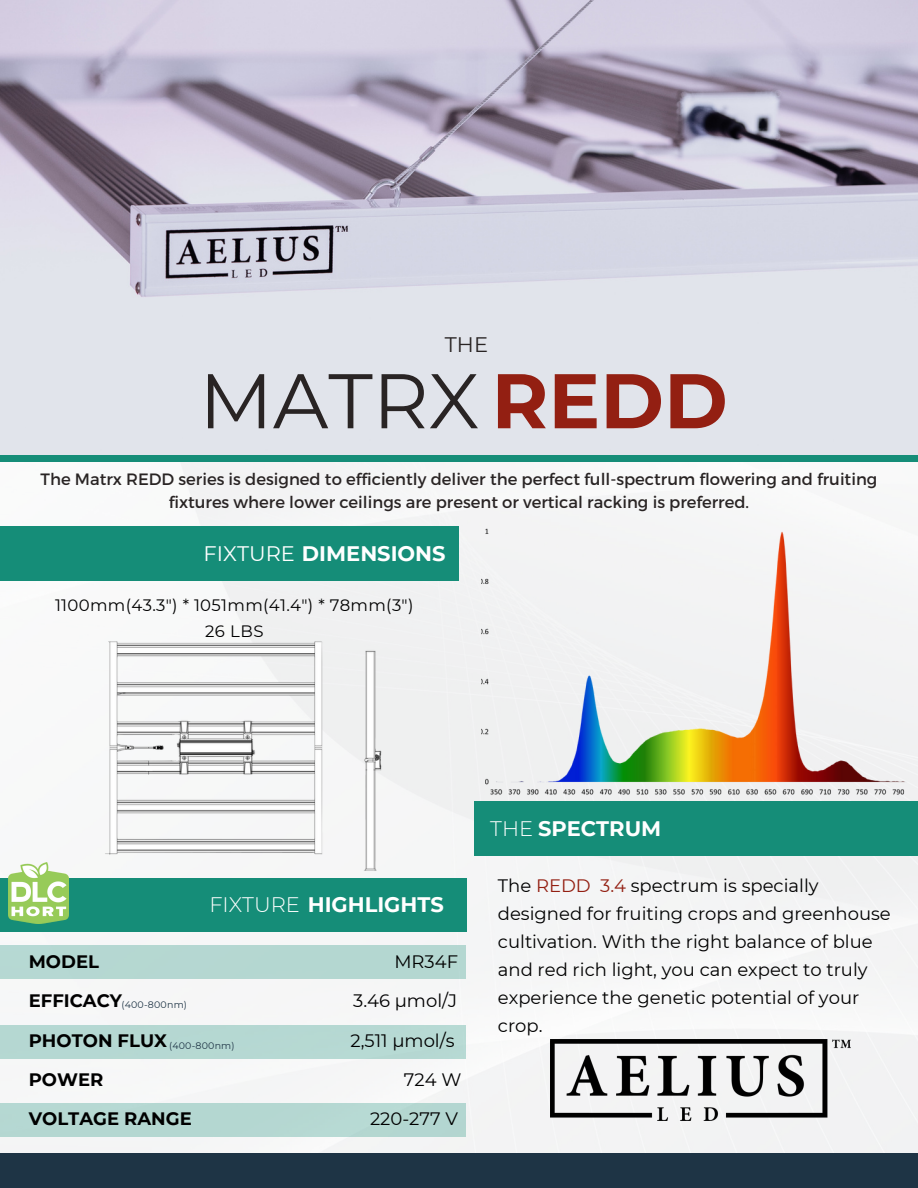
<style>
.page{position:relative;width:918px;height:1188px;background:#fff}
.page>*{position:absolute;margin:0;border:0;box-sizing:border-box;transform-origin:0 0}
.t1{font:77.25px "Montserrat";color:#292424}
.t2{font:700 21px "Montserrat";color:#fff}
.t3{font:21px "Montserrat";color:#292424}
.t4{font:18px/28.2px "Montserrat";color:#000}
.t5{font:700 18px "Montserrat";color:#000}
.t6{font:16.5px/22.5px "Montserrat";color:#292424;text-align:center}
.t7{font:16.5px "Montserrat";letter-spacing:.02em;color:#000}
.t8{font:9.45px "Montserrat";letter-spacing:.02em;color:#1e3445}
.s1{font-weight:700;color:#931f12}
.s2{font-weight:400}
.s3{font-weight:300}
.s4{color:#931f12}
</style>
<div class="page">
<div style="left:0;top:461px;width:918px;height:693px;background:#f5f6f6"></div>
<img style="left:0;top:0;width:918px;height:455px">
<div style="left:0;top:526px;width:459px;height:54px;background:#158d78"></div>
<div style="left:474px;top:802px;width:444px;height:54px;background:#158d78"></div>
<div style="left:0;top:878px;width:466px;height:54px;background:#158d78"></div>
<div style="left:0;top:455px;width:918px;height:6px;background:#158d78"></div>
<img style="left:482px;top:523px;width:436px;height:279px">
<img style="left:550px;top:1039px;width:301px;height:81px">
<div style="left:0;top:1104px;width:466px;height:33px;background:#b4d7d1"></div>
<div style="left:0;top:1025px;width:466px;height:33px;background:#b5d8d2"></div>
<div style="left:0;top:946px;width:466px;height:33px;background:#b5d7d1"></div>
<img style="left:8px;top:862px;width:58px;height:61px">
<div style="left:0;top:1154px;width:918px;height:34px;background:#1e3445"></div>
<img style="left:66px;top:637px;width:337px;height:283px">
<h6 class="t3" style="left:445px;top:331px;width:45px">THE</h6>
<h6 class="t1" style="left:199px;top:354px;width:530px">MATRX <span class="s1">REDD</span></h6>
<h4 class="t6" style="left:41px;top:468px;width:838px">The Matrx REDD series is designed to efficiently deliver the perfect full-spectrum flowering and fruiting fixtures where lower ceilings are present or vertical racking is preferred.</h4>
<h3 class="t2" style="left:204px;top:540px;width:244px"><span class="s2">FIXTURE</span> DIMENSIONS</h3>
<p class="t7" style="left:55px;top:595px;width:360px">1100mm(43.3") * 1051mm(41.4") * 78mm(3")</p>
<p class="t7" style="left:205px;top:621px;width:60px">26 LBS</p>
<p class="t2" style="left:209px;top:892px;width:236px"><span class="s3">FIXTURE</span> HIGHLIGHTS</p>
<h1 class="t5" style="left:29px;top:950px;width:72px">MODEL</h1>
<h1 class="t4" style="left:394px;top:947px;width:65px">MR34F</h1>
<h1 class="t5" style="left:29px;top:990px;width:95px">EFFICACY</h1>
<h1 class="t4" style="left:353px;top:987px;width:106px">3.46 µmol/J</h1>
<h1 class="t5" style="left:29px;top:1029px;width:140px">PHOTON FLUX</h1>
<h1 class="t4" style="left:350px;top:1026px;width:106px">2,511 µmol/s</h1>
<h1 class="t5" style="left:29px;top:1069px;width:76px">POWER</h1>
<h1 class="t4" style="left:404px;top:1065px;width:59px">724 W</h1>
<h1 class="t5" style="left:29px;top:1108px;width:164px">VOLTAGE RANGE</h1>
<h1 class="t4" style="left:370px;top:1105px;width:89px">220-277 V</h1>
<h4 class="t8" style="left:121px;top:998px;width:67px">(400-800nm)</h4>
<h3 class="t8" style="left:169px;top:1040px;width:67px">(400-800nm)</h3>
<h5 class="t2" style="left:490px;top:816px;width:173px"><span class="s3">THE</span> SPECTRUM</h5>
<h6 class="t4" style="left:498px;top:871px;width:394px">The <span class="s4">REDD 3.4</span> spectrum is specially designed for fruiting crops and greenhouse cultivation. With the right balance of blue and red rich light, you can expect to truly experience the genetic potential of your crop.</h6>
</div>
